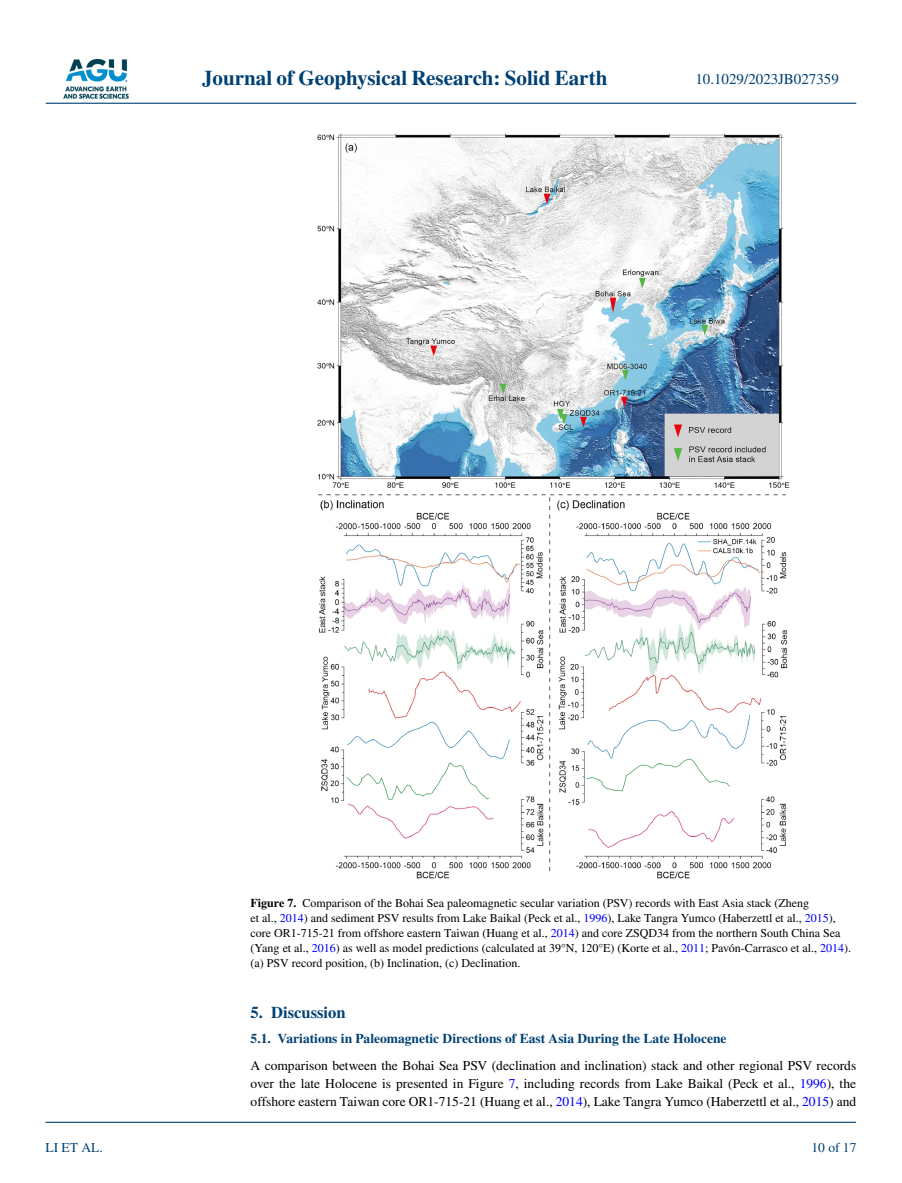
<style>
.page{position:relative;width:902px;height:1183px;background:#fff}
.page>*{position:absolute;margin:0;border:0;box-sizing:border-box;transform-origin:0 0}
.t1{font:700 21px "STIX";color:#004174}
.t2{font:700 16.5px "STIX";color:#004174}
.t3{font:15px "STIX";color:#004174}
.t4{font:13.5px/18px "STIX";color:#000;text-align:justify}
.t5{font:700 13.5px "STIX";color:#004174}
.t6{font:13.5px "STIX";color:#004174}
.t7{font:12px/15px "STIX";color:#000}
.s1{font-weight:700}
.s2{color:#00f}
</style>
<div class="page">
<img style="left:63px;top:60px;width:65px;height:39px">
<hr style="left:46px;top:103px;width:810px;height:1px;background:#004174">
<hr style="left:45px;top:1121px;width:810px;height:1px;background:#004174">
<img style="left:317px;top:134px;width:472px;height:744px">
<h1 class="t1" style="left:202px;top:66px;width:407px">Journal of Geophysical Research: Solid Earth</h1>
<p class="t3" style="left:695px;top:69px;width:145px">10.1029/2023JB027359</p>
<p class="t6" style="left:45px;top:1138px;width:59px">LI ET AL.</p>
<p class="t7" style="left:250px;top:896px;width:602px"><span class="s1">Figure 7.</span> Comparison of the Bohai Sea paleomagnetic secular variation (PSV) records with East Asia stack (Zheng<br>et al., <span class="s2">2014</span>) and sediment PSV results from Lake Baikal (Peck et al., <span class="s2">1996</span>), Lake Tangra Yumco (Haberzettl et al., <span class="s2">2015</span>), core OR1-715-21 from offshore eastern Taiwan (Huang et al., <span class="s2">2014</span>) and core ZSQD34 from the northern South China Sea (Yang et al., <span class="s2">2016</span>) as well as model predictions (calculated at 39°N, 120°E) (Korte et al., <span class="s2">2011</span>; Pavón-Carrasco et al., <span class="s2">2014</span>). (a) PSV record position, (b) Inclination, (c) Declination.</p>
<h2 class="t2" style="left:250px;top:1002px;width:96px">5. Discussion</h2>
<p class="t5" style="left:250px;top:1030px;width:477px">5.1. Variations in Paleomagnetic Directions of East Asia During the Late Holocene</p>
<p class="t4" style="left:250px;top:1057px;width:607px">A comparison between the Bohai Sea PSV (declination and inclination) stack and other regional PSV records over the late Holocene is presented in Figure <span class="s2">7</span>, including records from Lake Baikal (Peck et al., <span class="s2">1996</span>), the offshore eastern Taiwan core OR1-715-21 (Huang et al., <span class="s2">2014</span>), Lake Tangra Yumco (Haberzettl et al., <span class="s2">2015</span>) and</p>
<p class="t6" style="left:811px;top:1138px;width:46px">10 of 17</p>
</div>
